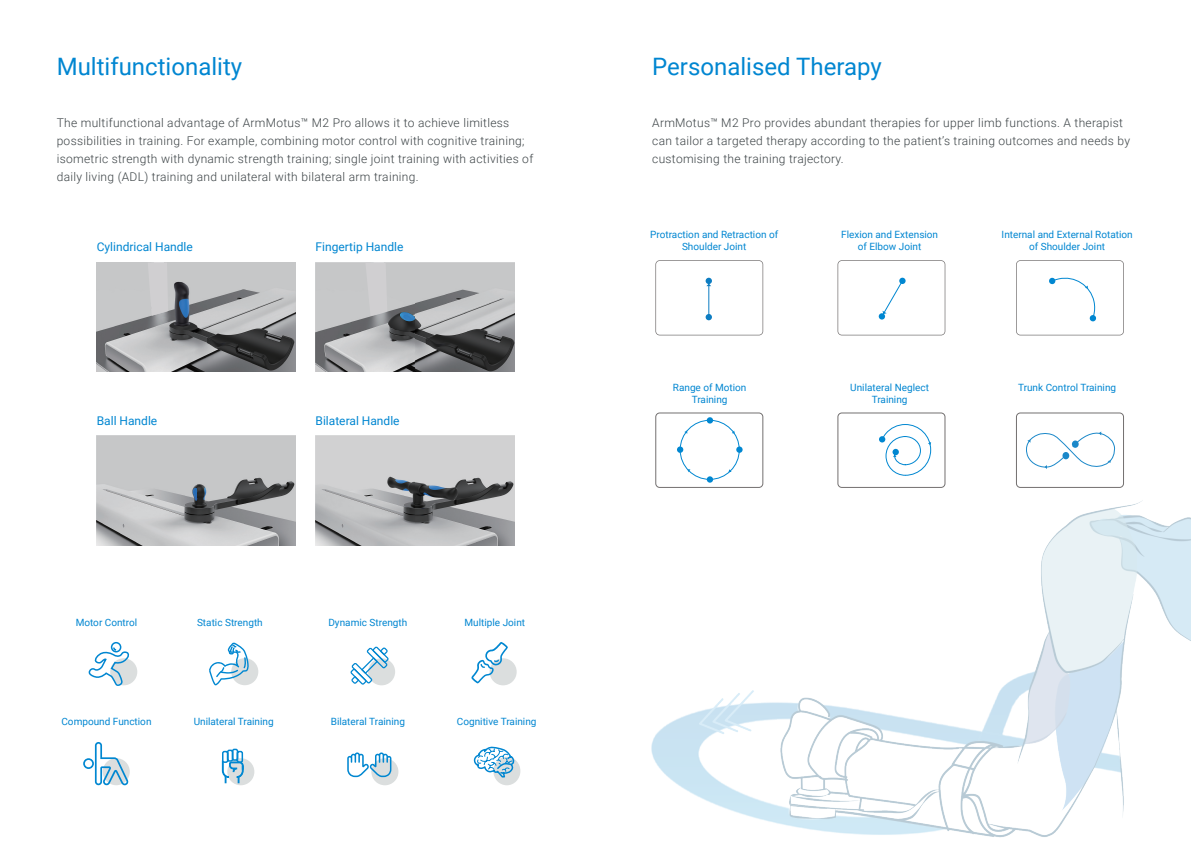
<style>
.page{position:relative;width:1191px;height:842px;background:#fff}
.page>*{position:absolute;margin:0;border:0;box-sizing:border-box;transform-origin:0 0}
.t1{font:24px "Roboto";color:#0086d1}
.Fourier_Text_-_Fede{font:300 12px/18px "Roboto";letter-spacing:.025em;color:#3b4245}
.t2{font:12px "Roboto";color:#0086d1}
.t3{font:10px/12px "Roboto";color:#0086d1;text-align:center}
</style>
<div class="page">
<div style="left:231px;top:658px;width:27px;height:27px;background:#dbdede;border-radius:50%"></div>
<svg style="left:209px;top:642px;width:40px;height:43px"></svg>
<div style="left:110px;top:658px;width:27px;height:27px;background:#dbdede;border-radius:50%"></div>
<div style="left:489px;top:658px;width:27px;height:27px;background:#dbdede;border-radius:50%"></div>
<svg style="left:471px;top:642px;width:37px;height:41px"></svg>
<div style="left:227px;top:758px;width:27px;height:27px;background:#dbdede;border-radius:50%"></div>
<svg style="left:221px;top:748px;width:23px;height:36px"></svg>
<div style="left:493px;top:757px;width:27px;height:28px;background:#dbdede;border-radius:50%"></div>
<svg style="left:103px;top:758px;width:27px;height:27px"></svg>
<svg style="left:83px;top:742px;width:45px;height:43px"></svg>
<div style="left:368px;top:658px;width:27px;height:27px;background:#dbdede;border-radius:50%"></div>
<svg style="left:350px;top:646px;width:38px;height:39px"></svg>
<div style="left:371px;top:758px;width:27px;height:27px;background:#dbdede;border-radius:50%"></div>
<svg style="left:347px;top:752px;width:44px;height:25px"></svg>
<div style="left:655px;top:413px;width:108px;height:75px;border:1px solid #737070;border-radius:4px"></div>
<svg style="left:706px;top:417px;width:7px;height:7px"></svg>
<div style="left:1016px;top:413px;width:107px;height:75px;border:1px solid #737070;border-radius:4px"></div>
<div style="left:837px;top:413px;width:108px;height:75px;border:1px solid #737070;border-radius:4px"></div>
<svg style="left:879px;top:424px;width:52px;height:23px"></svg>
<svg style="left:655px;top:260px;width:108px;height:75px"></svg>
<svg style="left:837px;top:260px;width:108px;height:75px"></svg>
<svg style="left:1016px;top:260px;width:107px;height:75px"></svg>
<img style="left:651px;top:447px;width:540px;height:391px">
<img style="left:97px;top:436px;width:198px;height:109px">
<img style="left:315px;top:436px;width:199px;height:109px">
<div style="left:1025px;top:421px;width:90px;height:59px;background:#fff"></div>
<svg style="left:1024px;top:431px;width:91px;height:47px"></svg>
<svg style="left:88px;top:642px;width:41px;height:44px"></svg>
<svg style="left:473px;top:746px;width:42px;height:32px"></svg>
<img style="left:97px;top:262px;width:198px;height:110px">
<svg style="left:148px;top:262px;width:20px;height:54px"></svg>
<img style="left:315px;top:262px;width:199px;height:110px">
<svg style="left:365px;top:262px;width:22px;height:54px"></svg>
<p class="t1" style="left:57px;top:49px;width:187px">Multifunctionality</p>
<p class="Fourier_Text_-_Fede" style="left:57px;top:113px;width:478px">The multifunctional advantage of ArmMotus™ M2 Pro allows it to achieve limitless possibilities in training. For example, combining motor control with cognitive training; isometric strength with dynamic strength training; single joint training with activities of daily living (ADL) training and unilateral with bilateral arm training.</p>
<p class="t2" style="left:97px;top:239px;width:98px">Cylindrical Handle</p>
<p class="t2" style="left:97px;top:412px;width:62px">Ball Handle</p>
<p class="t2" style="left:315px;top:239px;width:89px">Fingertip Handle</p>
<p class="t2" style="left:315px;top:412px;width:86px">Bilateral Handle</p>
<p class="t3" style="left:76px;top:616px;width:63px">Motor Control</p>
<p class="t3" style="left:61px;top:715px;width:92px">Compound Function</p>
<p class="t3" style="left:197px;top:616px;width:67px">Static Strength</p>
<p class="t3" style="left:194px;top:715px;width:81px">Unilateral Training</p>
<p class="t3" style="left:328px;top:616px;width:80px">Dynamic Strength</p>
<p class="t3" style="left:331px;top:715px;width:76px">Bilateral Training</p>
<p class="t3" style="left:464px;top:616px;width:62px">Multiple Joint</p>
<p class="t3" style="left:457px;top:715px;width:81px">Cognitive Training</p>
<p class="t1" style="left:652px;top:49px;width:231px">Personalised Therapy</p>
<p class="Fourier_Text_-_Fede" style="left:652px;top:113px;width:479px">ArmMotus™ M2 Pro provides abundant therapies for upper limb functions. A therapist can tailor a targeted therapy according to the patient’s training outcomes and needs by customising the training trajectory.</p>
<p class="t3" style="left:650px;top:228px;width:130px">Protraction and Retraction of<br>Shoulder Joint</p>
<p class="t3" style="left:673px;top:382px;width:75px">Range of Motion</p>
<p class="t3" style="left:692px;top:394px;width:37px">Training</p>
<p class="t3" style="left:841px;top:228px;width:98px">Flexion and Extension</p>
<p class="t3" style="left:858px;top:240px;width:65px">of Elbow Joint</p>
<p class="t3" style="left:850px;top:382px;width:80px">Unilateral Neglect<br>Training</p>
<p class="t3" style="left:1001px;top:228px;width:133px">Internal and External Rotation</p>
<p class="t3" style="left:1029px;top:240px;width:77px">of Shoulder Joint</p>
<p class="t3" style="left:1018px;top:382px;width:99px">Trunk Control Training</p>
</div>
